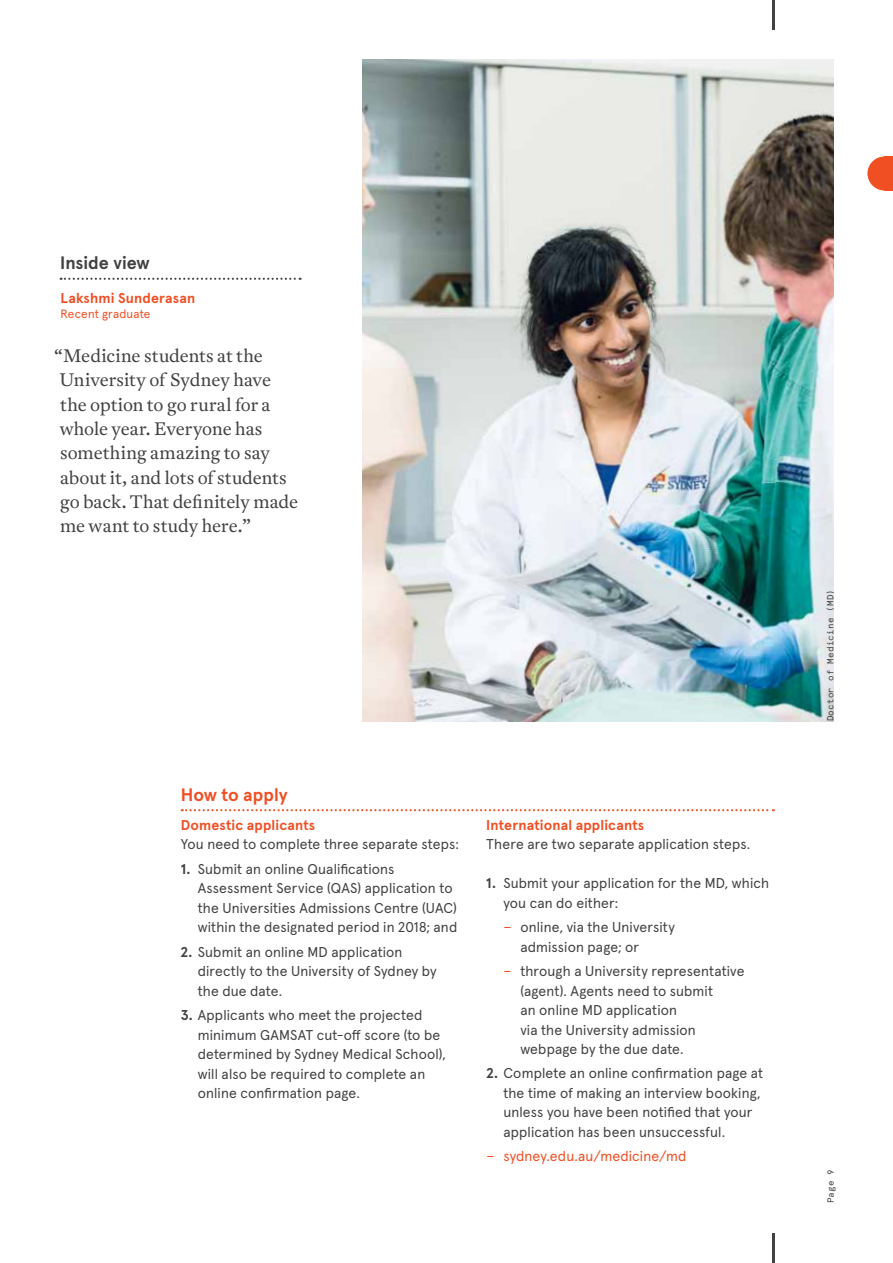
<style>
.page{position:relative;width:893px;height:1263px;background:#fff}
.page>*{position:absolute;margin:0;border:0;box-sizing:border-box;transform-origin:0 0}
.t1{font:300 18px/24.3px "Antwerp";color:#414042}
.t2{font:700 18px "Apercu Pro";color:#f04e23}
.t3{font:700 18px "Apercu Pro";letter-spacing:-.005em;color:#414042}
.t4{font:14.25px/19.5px "Apercu Pro";letter-spacing:.01em;color:#414042}
.t5{font:700 14.25px "Apercu Pro";letter-spacing:.01em;color:#f04e23}
.t6{font:14.25px "Apercu Pro";letter-spacing:.01em;color:#f04e23}
.t7{font:12px "Apercu Pro";letter-spacing:.015em;color:#f04e23}
.t8{font:9px "Apercu Mono Pro";letter-spacing:.02em;color:#414042}
.s1{font-weight:700}
.s2{color:#f04e23}
</style>
<div class="page">
<svg style="left:182px;top:809px;width:592px;height:2px"></svg>
<img style="left:362px;top:60px;width:471px;height:661px">
<svg style="left:61px;top:278px;width:240px;height:2px"></svg>
<svg style="left:867px;top:156px;width:17px;height:34px"></svg>
<div style="left:884px;top:156px;width:9px;height:34px;background:#f04e23"></div>
<hr style="left:773px;top:1233px;width:2px;height:30px;background:#414042">
<hr style="left:773px;top:0;width:2px;height:30px;background:#414042">
<p class="t3" style="left:60px;top:249px;width:91px">Inside view</p>
<p class="t5" style="left:60px;top:287px;width:136px">Lakshmi Sunderasan</p>
<p class="t7" style="left:61px;top:304px;width:91px">Recent graduate</p>
<p class="t1" style="left:54px;top:343px;width:246px">“Medicine students at the<br>University of Sydney have<br>the option to go rural for a whole year. Everyone has something amazing to say about it, and lots of students go back. That definitely made me want to study here.”</p>
<p class="t2" style="left:181px;top:780px;width:109px">How to apply</p>
<p class="t5" style="left:181px;top:814px;width:136px">Domestic applicants</p>
<p class="t4" style="left:181px;top:833px;width:280px">You need to complete three separate steps:</p>
<p class="t4" style="left:198px;top:858px;width:261px;text-indent:-17px"><span class="s1">1.</span> Submit an online Qualifications Assessment Service (QAS) application to the Universities Admissions Centre (UAC) within the designated period in 2018; and</p>
<p class="t4" style="left:198px;top:941px;width:240px;text-indent:-17px"><span class="s1">2.</span> Submit an online MD application directly to the University of Sydney by the due date.</p>
<p class="t4" style="left:198px;top:1004px;width:250px;text-indent:-17px"><span class="s1">3.</span> Applicants who meet the projected minimum GAMSAT cut-off score (to be determined by Sydney Medical School), will also be required to complete an online confirmation page.</p>
<p class="t5" style="left:486px;top:814px;width:159px">International applicants</p>
<p class="t4" style="left:486px;top:833px;width:265px">There are two separate application steps.</p>
<p class="t4" style="left:503px;top:872px;width:267px;text-indent:-17px"><span class="s1">1.</span> Submit your application for the MD, which you can do either:</p>
<p class="t4" style="left:520px;top:916px;width:156px;text-indent:-17px"><span class="s2">−</span> online, via the University admission page; or</p>
<p class="t4" style="left:520px;top:960px;width:226px;text-indent:-17px"><span class="s2">−</span> through a University representative (agent). Agents need to submit<br>an online MD application<br>via the University admission webpage by the due date.</p>
<p class="t4" style="left:503px;top:1062px;width:261px;text-indent:-17px"><span class="s1">2.</span> Complete an online confirmation page at the time of making an interview booking, unless you have been notified that your application has been unsuccessful.</p>
<p class="t6" style="left:486px;top:1145px;width:201px">− sydney.edu.au/medicine/md</p>
<p class="t8" style="left:823px;top:721px;width:134px;rotate:-90deg">Doctor of Medicine (MD)</p>
<p class="t8" style="left:824px;top:1203px;width:36px;rotate:-90deg">Page 9</p>
</div>
